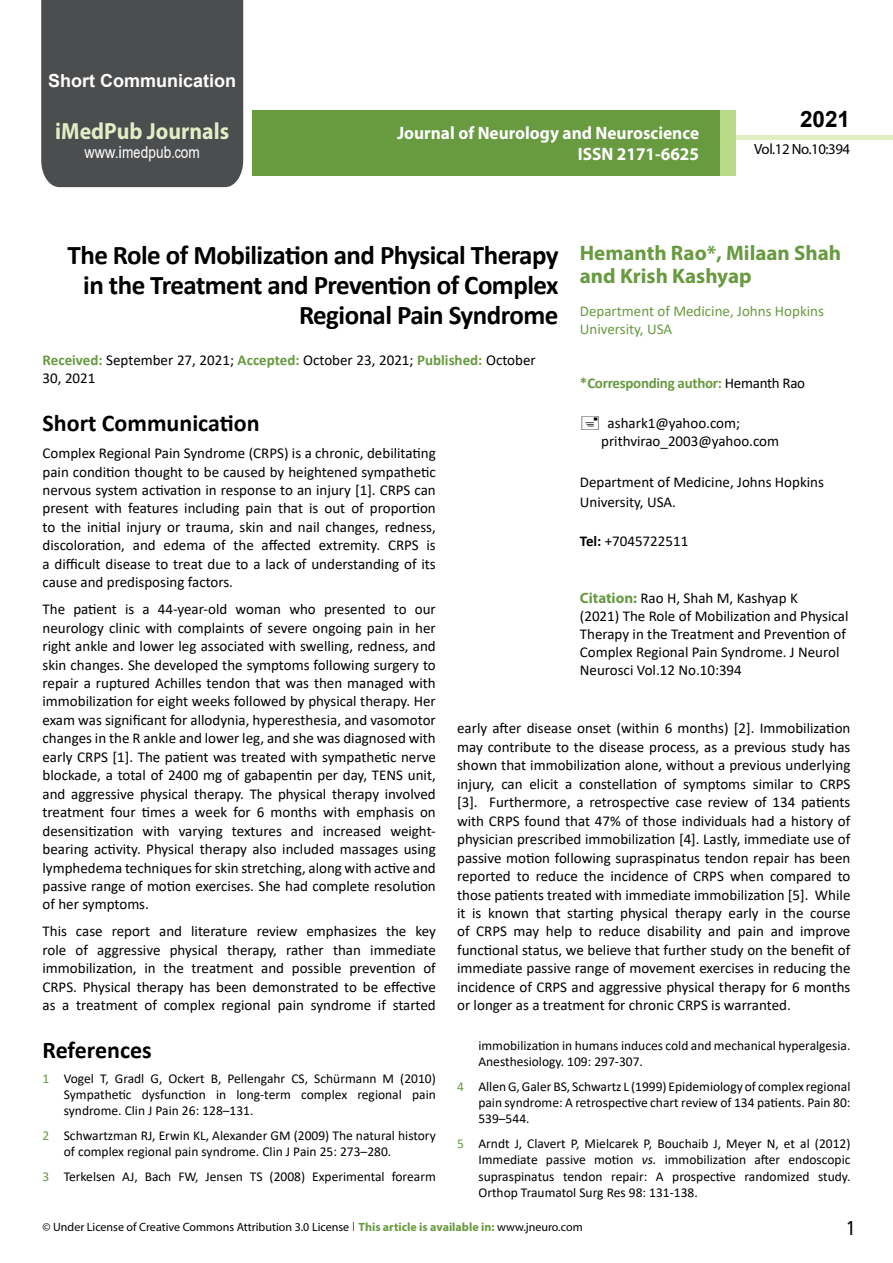
<style>
.page{position:relative;width:893px;height:1263px;background:#fff}
.page>*{position:absolute;margin:0;border:0;box-sizing:border-box;transform-origin:0 0}
.t1{font:700 27px/29.7px "Calibri";letter-spacing:-.02em;color:#000;text-align:right}
.t2{font:25.5px "Tunga";color:#000}
.t3{font:700 24px "Calibri";color:#000}
.t4{font:700 23.4px "Myriad Pro";color:#e1eec5;scale:.93 1}
.t5{font:700 22.5px "Arial";color:#000}
.t6{font:700 21px/23.1px "Myriad Pro";color:#689a40}
.t7{font:700 18px/21.6px "Myriad Pro";color:#fff;text-align:right;scale:.96 1}
.t8{font:700 18px "Arial";color:#fff}
.t9{font:16.5px "Arial";letter-spacing:.005em;color:#fff;scale:.87 1}
.t10{font:15px/18.5px "Calibri";color:#000}
.t11{font:15px/18px "Calibri";color:#689a40}
.t12{font:700 15px "Calibri";letter-spacing:-.02em;color:#689a40}
.t13{font:14.85px "Myriad Pro";letter-spacing:-.03em;color:#000}
.t14{font:13.5px/16.2px "Calibri";color:#000;text-align:justify}
.t15{font:12px "Myriad Pro";color:#000}
.s1{font-family:"Calibri"}
.s2{font-weight:700;color:#689a40}
.s3{font-weight:400;color:#000}
.s4{font-weight:700}
.s5{font-family:"Myriad Pro";font-weight:700;color:#689a40}
.s6{color:#689a40}
.s7{font-style:italic}
.s8{font-family:"Tunga"}
</style>
<div class="page">
<div style="left:736px;top:135px;width:157px;height:5px;background:#e1eec5"></div>
<div style="left:252px;top:110px;width:469px;height:66px;background:#689a40"></div>
<div style="left:720px;top:110px;width:16px;height:66px;background:#b9da89"></div>
<div style="left:41px;top:0;width:202px;height:187px;background:#4c4d4f"></div>
<p class="t8" style="left:48px;top:68px;width:190px">Short Communication</p>
<h3 class="t4" style="left:55px;top:116px;width:188px">iMedPub Journals</h3>
<p class="t9" style="left:84px;top:141px;width:134px">www.imedpub<span class="s1">.</span>com</p>
<p class="t7" style="left:397px;top:121px;width:316px">Journal of Neurology and Neuroscience<br>ISSN 2171-6625</p>
<h3 class="t5" style="left:800px;top:104px;width:52px">2021</h3>
<p class="t13" style="left:754px;top:140px;width:97px">Vol.12 No.10:394</p>
<h3 class="t6" style="left:580px;top:240px;width:263px">Hemanth Rao*, Milaan Shah and Krish Kashyap</h3>
<p class="t11" style="left:580px;top:301px;width:246px">Department of Medicine, Johns Hopkins<br>University, USA</p>
<h1 class="t1" style="left:68px;top:240px;width:492px">The Role of Mobilization and Physical Therapy in the Treatment and Prevention of Complex<br>Regional Pain Syndrome</h1>
<p class="t10" style="left:43px;top:350px;width:495px"><span class="s2">Received:</span> September 27, 2021; <span class="s2">Accepted:</span> October 23, 2021; <span class="s2">Published:</span> October<br>30, 2021</p>
<h3 class="t3" style="left:43px;top:406px;width:219px">Short Communication</h3>
<p class="t10" style="left:43px;top:443px;width:395px;text-align:justify">Complex Regional Pain Syndrome (CRPS) is a chronic, debilitating pain condition thought to be caused by heightened sympathetic nervous system activation in response to an injury [1]. CRPS can present with features including pain that is out of proportion to the initial injury or trauma, skin and nail changes, redness, discoloration, and edema of the affected extremity. CRPS is a difficult disease to treat due to a lack of understanding of its cause and predisposing factors.</p>
<p class="t10" style="left:43px;top:600px;width:395px;text-align:justify">The patient is a 44-year-old woman who presented to our neurology clinic with complaints of severe ongoing pain in her right ankle and lower leg associated with swelling, redness, and skin changes. She developed the symptoms following surgery to repair a ruptured Achilles tendon that was then managed with immobilization for eight weeks followed by physical therapy. Her exam was significant for allodynia, hyperesthesia, and vasomotor changes in the R ankle and lower leg, and she was diagnosed with early CRPS [1]. The patient was treated with sympathetic nerve blockade, a total of 2400 mg of gabapentin per day, TENS unit, and aggressive physical therapy. The physical therapy involved treatment four times a week for 6 months with emphasis on desensitization with varying textures and increased weight&shy;bearing activity. Physical therapy also included massages using lymphedema techniques for skin stretching, along with active and passive range of motion exercises. She had complete resolution of her symptoms.</p>
<p class="t10" style="left:43px;top:922px;width:395px;text-align:justify">This case report and literature review emphasizes the key role of aggressive physical therapy, rather than immediate immobilization, in the treatment and possible prevention of CRPS. Physical therapy has been demonstrated to be effective as a treatment of complex regional pain syndrome if started</p>
<p class="t12" style="left:580px;top:372px;width:227px">*Corresponding author: <span class="s3">Hemanth Rao</span></p>
<p class="t10" style="left:601px;top:414px;width:180px;line-height:18px;text-indent:7px">ashark1@yahoo.com; prithvirao_2003@yahoo.com</p>
<p class="t10" style="left:580px;top:472px;width:246px;line-height:19.5px">Department of Medicine, Johns Hopkins<br>University, USA.</p>
<p class="t10" style="left:580px;top:531px;width:110px"><span class="s4">Tel:</span> +7045722511</p>
<p class="t10" style="left:580px;top:589px;width:270px;line-height:18px"><span class="s5">Citation:</span> Rao H, Shah M, Kashyap K<br>(2021) The Role of Mobilization and Physical Therapy in the Treatment and Prevention of Complex Regional Pain Syndrome. J Neurol Neurosci Vol.12 No.10:394</p>
<p class="t10" style="left:457px;top:719px;width:395px;text-align:justify">early after disease onset (within 6 months) [2]. Immobilization may contribute to the disease process, as a previous study has shown that immobilization alone, without a previous underlying injury, can elicit a constellation of symptoms similar to CRPS [3]. Furthermore, a retrospective case review of 134 patients with CRPS found that 47% of those individuals had a history of physician prescribed immobilization [4]. Lastly, immediate use of passive motion following supraspinatus tendon repair has been reported to reduce the incidence of CRPS when compared to those patients treated with immediate immobilization [5]. While it is known that starting physical therapy early in the course of CRPS may help to reduce disability and pain and improve functional status, we believe that further study on the benefit of immediate passive range of movement exercises in reducing the incidence of CRPS and aggressive physical therapy for 6 months or longer as a treatment for chronic CRPS is warranted.</p>
<h3 class="t3" style="left:43px;top:1033px;width:111px">References</h3>
<p class="t14" style="left:64px;top:1070px;width:374px;text-indent:-21px"><span class="s6">1</span> Vogel T, Gradl G, Ockert B, Pellengahr CS, Schürmann M (2010)<br>Sympathetic dysfunction in long-term complex regional pain syndrome. Clin J Pain 26: 128–131.</p>
<p class="t14" style="left:64px;top:1127px;width:374px;text-indent:-21px"><span class="s6">2</span> Schwartzman RJ, Erwin KL, Alexander GM (2009) The natural history of complex regional pain syndrome. Clin J Pain 25: 273–280.</p>
<p class="t14" style="left:43px;top:1168px;width:395px"><span class="s6">3</span> Terkelsen AJ, Bach FW, Jensen TS (2008) Experimental forearm</p>
<p class="t14" style="left:478px;top:1037px;width:374px">immobilization in humans induces cold and mechanical hyperalgesia.<br>Anesthesiology. 109: 297-307.</p>
<p class="t14" style="left:478px;top:1078px;width:374px;text-indent:-21px"><span class="s6">4</span> Allen G, Galer BS, Schwartz L (1999) Epidemiology of complex regional pain syndrome: A retrospective chart review of 134 patients. Pain 80:<br>539–544.</p>
<p class="t14" style="left:478px;top:1135px;width:374px;text-indent:-21px"><span class="s6">5</span> Arndt J, Clavert P, Mielcarek P, Bouchaib J, Meyer N, et al (2012)<br>Immediate passive motion <span class="s7">vs.</span> immobilization after endoscopic supraspinatus tendon repair: A prospective randomized study.<br>Orthop Traumatol Surg Res 98: 131-138.</p>
<p class="t15" style="left:43px;top:1219px;width:542px">© Under License of Creative Commons Attribution 3.0 License <span class="s8">|</span> <span class="s2">This article is available in:</span> www.jneuro.com</p>
<h2 class="t2" style="left:847px;top:1211px;width:9px">1</h2>
</div>
